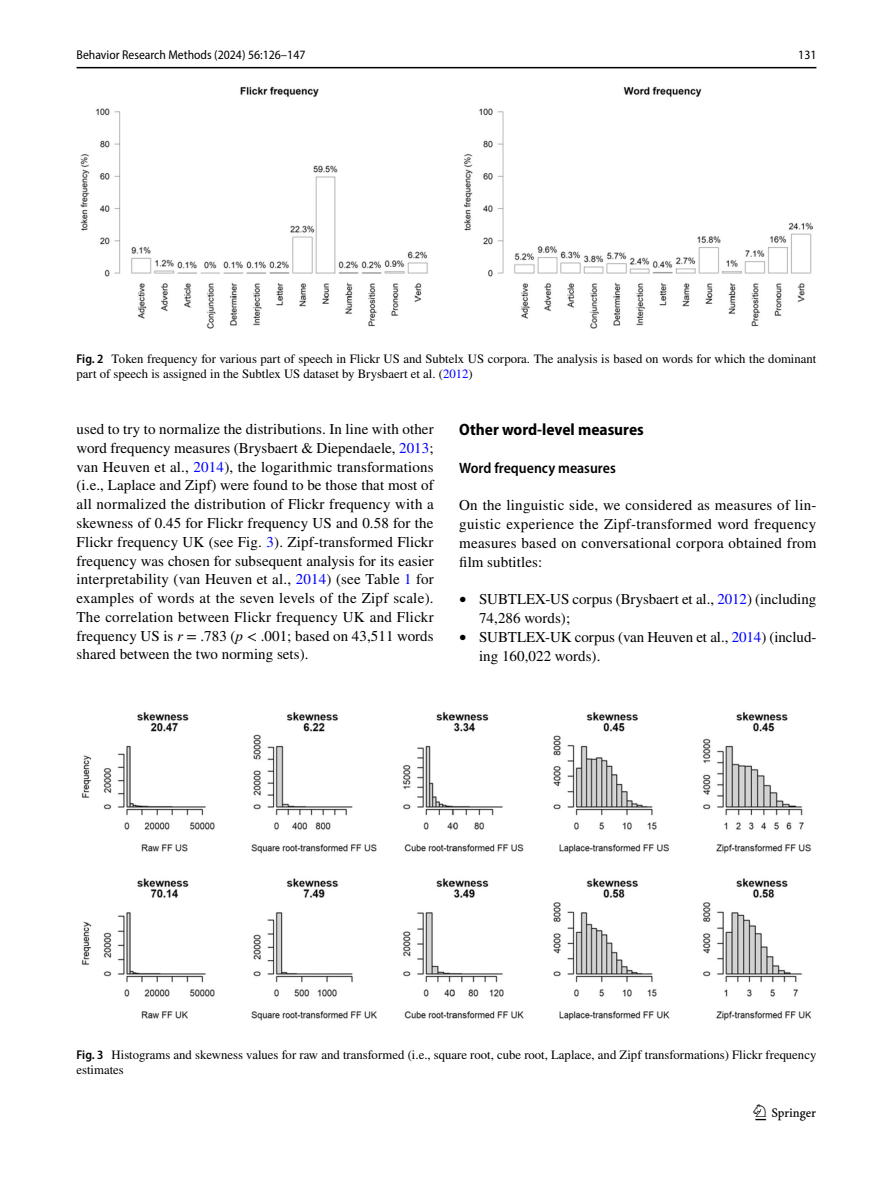
<style>
.page{position:relative;width:893px;height:1187px;background:#fff}
.page>*{position:absolute;margin:0;border:0;box-sizing:border-box;transform-origin:0 0}
.t1{font:22.5px "Springnew Regular 2";color:#000}
.t2{font:700 semi-condensed 16.5px "Myriad Pro";color:#000}
.t3{font:15px/18.8px "STIX";letter-spacing:.005em;color:#000;text-align:justify}
.t4{font:600 semi-condensed 15px "Myriad Pro";color:#000}
.t5{font:12.75px/15px "STIX";color:#000}
.t6{font:semi-condensed 12.75px "Myriad Pro";color:#000}
.s1{font-family:"Myriad Pro";font-weight:600;font-stretch:semi-condensed}
.s2{color:#00f}
.s3{font-style:italic}
.s4{font-size:14.1px}
</style>
<div class="page">
<hr style="left:77px;top:67px;width:739px;height:1px;background:#000">
<img style="left:81px;top:87px;width:731px;height:241px">
<img style="left:81px;top:711px;width:731px;height:310px">
<p class="t6" style="left:77px;top:48px;width:230px">Behavior Research Methods (2024) 56:126–147</p>
<p class="t6" style="left:798px;top:48px;width:20px">131</p>
<p class="t5" style="left:77px;top:352px;width:741px"><span class="s1">Fig. 2</span> Token frequency for various part of speech in Flickr US and Subtelx US corpora. The analysis is based on words for which the dominant part of speech is assigned in the Subtlex US dataset by Brysbaert et al. (<span class="s2">2012</span>)</p>
<p class="t3" style="left:77px;top:421px;width:359px">used to try to normalize the distributions. In line with other word frequency measures (Brysbaert &amp; Diependaele, <span class="s2">2013</span>; van Heuven et al., <span class="s2">2014</span>), the logarithmic transformations (i.e., Laplace and Zipf) were found to be those that most of all normalized the distribution of Flickr frequency with a skewness of 0.45 for Flickr frequency US and 0.58 for the Flickr frequency UK (see Fig. <span class="s2">3</span>). Zipf-transformed Flickr frequency was chosen for subsequent analysis for its easier interpretability (van Heuven et al., <span class="s2">2014</span>) (see Table <span class="s2">1</span> for examples of words at the seven levels of the Zipf scale).<br>The correlation between Flickr frequency UK and Flickr frequency US is <span class="s3">r</span> = .783 (<span class="s3">p</span> &lt; .001; based on 43,511 words shared between the two norming sets).</p>
<p class="t2" style="left:459px;top:420px;width:186px">Other word‑level measures</p>
<p class="t4" style="left:459px;top:459px;width:158px">Word frequency measures</p>
<p class="t3" style="left:459px;top:497px;width:359px">On the linguistic side, we considered as measures of lin&shy;guistic experience the Zipf-transformed word frequency measures based on conversational corpora obtained from film subtitles:</p>
<p class="t3" style="left:479px;top:590px;width:339px;text-indent:-20px"><span class="s4">•</span> SUBTLEX-US corpus (Brysbaert et al., <span class="s2">2012</span>) (including<br>74,286 words);</p>
<p class="t3" style="left:479px;top:628px;width:339px;text-indent:-20px"><span class="s4">•</span> SUBTLEX-UK corpus (van Heuven et al., <span class="s2">2014</span>) (includ&shy;ing 160,022 words).</p>
<p class="t5" style="left:77px;top:1047px;width:741px"><span class="s1">Fig. 3</span> Histograms and skewness values for raw and transformed (i.e., square root, cube root, Laplace, and Zipf transformations) Flickr frequency estimates</p>
<h1 class="t1" style="left:755px;top:1104px;width:62px">1 3</h1>
</div>
